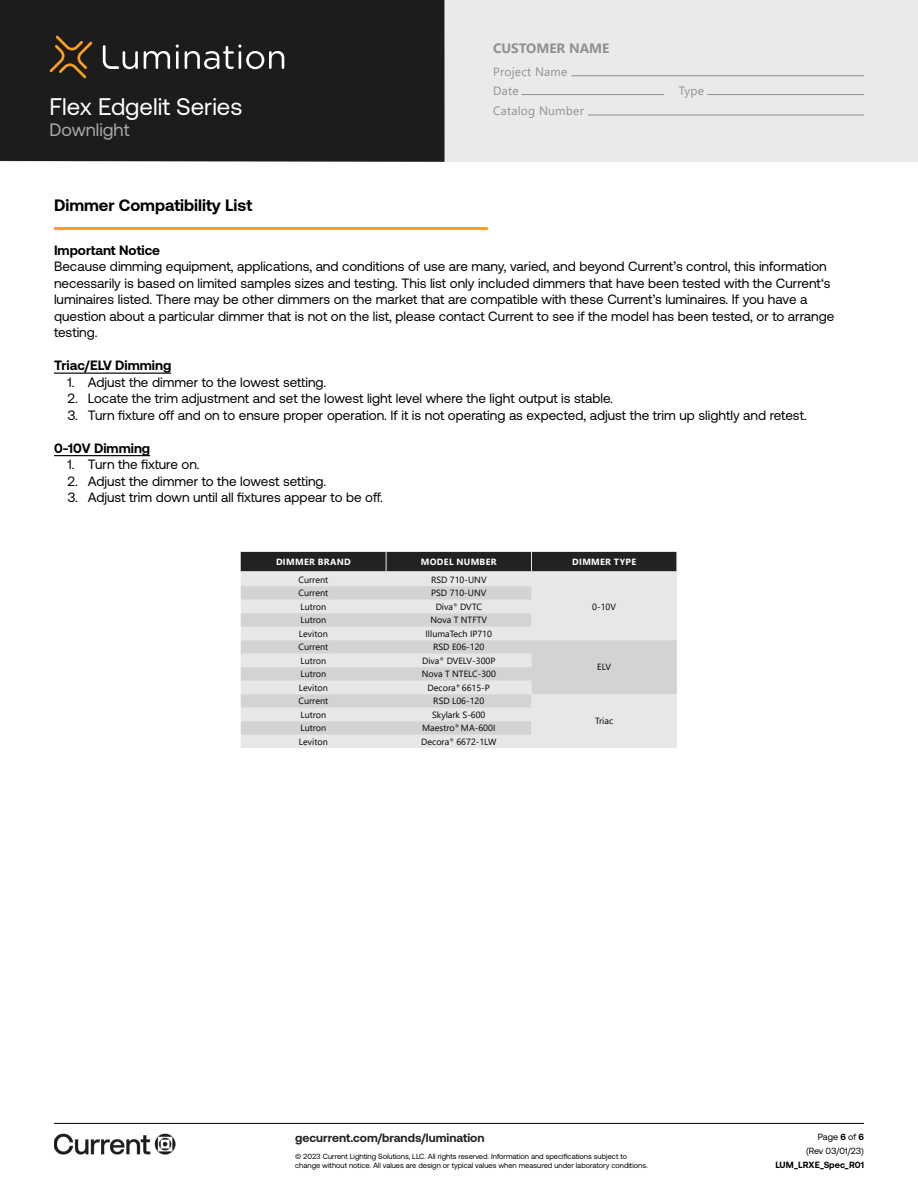
<style>
.page{position:relative;width:918px;height:1188px;background:#fff}
.page>*{position:absolute;margin:0;border:0;box-sizing:border-box;transform-origin:0 0}
.t1{font:24px "Aeonik";color:#fff}
.t2{font:18px "Aeonik";color:#aaa}
.t3{font:700 16.5px "Aeonik";color:#000}
.t4{font:13.5px/16.5px "Aeonik";color:#000}
.t5{font:700 13.5px "Aeonik";color:#000}
.t6{font:700 13.5px "Segoe UI";color:#909191}
.t7{font:12px/19.5px "Segoe UI";letter-spacing:.02em;color:#909191}
.t8{font:700 12px "Aeonik";color:#202322}
.t9{font:9px "Segoe UI";color:#000}
.t10{font:700 9px "Segoe UI";letter-spacing:.035em;color:#fff}
.t11{font:9px/14.1px "Aeonik";letter-spacing:-.005em;color:#000;text-align:right}
.t12{font:700 9px "Aeonik";color:#000}
.t13{font:7.5px/9.8px "Aeonik";color:#000}
.s1{font-weight:700}
</style>
<div class="page">
<div style="left:0;top:0;width:918px;height:162px;background:#e9eae9"></div>
<div style="left:0;top:0;width:445px;height:162px;background:#1c1c1c"></div>
<hr style="left:571px;top:75px;width:293px;height:1px;background:#909191">
<hr style="left:522px;top:94px;width:142px;height:1px;background:#909191">
<hr style="left:707px;top:94px;width:157px;height:1px;background:#909191">
<hr style="left:588px;top:115px;width:276px;height:1px;background:#909191">
<hr style="left:54px;top:1123px;width:810px;height:1px;background:#000">
<img style="left:54px;top:1133px;width:122px;height:22px">
<svg style="left:144px;top:51px;width:26px;height:18px"></svg>
<hr style="left:176px;top:51px;width:3px;height:18px;background:#fff">
<svg style="left:176px;top:44px;width:3px;height:4px"></svg>
<svg style="left:185px;top:44px;width:99px;height:25px;background:#525252"></svg>
<svg style="left:103px;top:45px;width:35px;height:24px"></svg>
<svg style="left:50px;top:36px;width:42px;height:42px;background:#49361d"></svg>
<hr style="left:54px;top:227px;width:434px;height:3px;background:#ff9f19">
<hr style="left:54px;top:373px;width:117px;height:1px;background:#000">
<hr style="left:54px;top:455px;width:96px;height:1px;background:#000">
<div style="left:241px;top:573px;width:436px;height:175px;background:#e6e7e8"></div>
<svg style="left:241px;top:586px;width:436px;height:149px;background:#dcddde"></svg>
<div style="left:241px;top:552px;width:436px;height:19px;background:#212322"></div>
<hr style="left:241px;top:571px;width:145px;height:2px;background:#e9eae9">
<hr style="left:386px;top:571px;width:146px;height:2px;background:#e9eae9">
<hr style="left:532px;top:571px;width:145px;height:2px;background:#e9eae9">
<h1 class="t1" style="left:50px;top:93px;width:194px">Flex Edgelit Series</h1>
<h2 class="t2" style="left:50px;top:120px;width:81px">Downlight</h2>
<p class="t6" style="left:493px;top:36px;width:118px">CUSTOMER NAME</p>
<p class="t7" style="left:493px;top:61px;width:76px">Project Name<br>Date</p>
<p class="t7" style="left:493px;top:100px;width:92px">Catalog Number</p>
<p class="t7" style="left:679px;top:80px;width:27px">Type</p>
<p class="t3" style="left:54px;top:196px;width:199px">Dimmer Compatibility List</p>
<p class="t5" style="left:54px;top:242px;width:108px">Important Notice</p>
<p class="t4" style="left:54px;top:259px;width:782px">Because dimming equipment, applications, and conditions of use are many, varied, and beyond Current’s control, this information necessarily is based on limited samples sizes and testing. This list only included dimmers that have been tested with the Current‘s luminaires listed. There may be other dimmers on the market that are compatible with these Current’s luminaires. If you have a question about a particular dimmer that is not on the list, please contact Current to see if the model has been tested, or to arrange testing.</p>
<p class="t5" style="left:54px;top:358px;width:119px">Triac/ELV Dimming</p>
<p class="t4" style="left:68px;top:374px;width:260px">1. Adjust the dimmer to the lowest setting.</p>
<p class="t4" style="left:68px;top:390px;width:547px">2. Locate the trim adjustment and set the lowest light level where the light output is stable.</p>
<p class="t4" style="left:68px;top:407px;width:741px">3. Turn fixture off and on to ensure proper operation. If it is not operating as expected, adjust the trim up slightly and retest.</p>
<p class="t5" style="left:54px;top:440px;width:98px">0-10V Dimming</p>
<p class="t4" style="left:68px;top:456px;width:134px">1. Turn the fixture on.</p>
<p class="t4" style="left:68px;top:473px;width:260px">2. Adjust the dimmer to the lowest setting.</p>
<p class="t4" style="left:68px;top:489px;width:317px">3. Adjust trim down until all fixtures appear to be off.</p>
<p class="t10" style="left:276px;top:554px;width:76px">DIMMER BRAND</p>
<p class="t10" style="left:421px;top:554px;width:77px">MODEL NUMBER</p>
<p class="t10" style="left:572px;top:554px;width:65px">DIMMER TYPE</p>
<p class="t9" style="left:299px;top:571px;width:31px">Current</p>
<p class="t9" style="left:431px;top:571px;width:57px">RSD 710-UNV</p>
<p class="t9" style="left:592px;top:598px;width:25px">0-10V</p>
<p class="t9" style="left:299px;top:585px;width:31px">Current</p>
<p class="t9" style="left:431px;top:585px;width:57px">PSD 710-UNV</p>
<p class="t9" style="left:300px;top:598px;width:27px">Lutron</p>
<p class="t9" style="left:436px;top:598px;width:48px">Diva<sup>®</sup> DVTC</p>
<p class="t9" style="left:300px;top:612px;width:27px">Lutron</p>
<p class="t9" style="left:430px;top:612px;width:58px">Nova T NTFTV</p>
<p class="t9" style="left:299px;top:625px;width:30px">Leviton</p>
<p class="t9" style="left:426px;top:625px;width:68px">IllumaTech IP710</p>
<p class="t9" style="left:299px;top:639px;width:31px">Current</p>
<p class="t9" style="left:433px;top:639px;width:53px">RSD E06-120</p>
<p class="t9" style="left:300px;top:652px;width:27px">Lutron</p>
<p class="t9" style="left:422px;top:652px;width:75px">Diva<sup>®</sup> DVELV-300P</p>
<p class="t9" style="left:300px;top:666px;width:27px">Lutron</p>
<p class="t9" style="left:422px;top:666px;width:76px">Nova T NTELC-300</p>
<p class="t9" style="left:299px;top:679px;width:30px">Leviton</p>
<p class="t9" style="left:428px;top:679px;width:64px">Decora<sup>®</sup> 6615-P</p>
<p class="t9" style="left:299px;top:693px;width:31px">Current</p>
<p class="t9" style="left:433px;top:693px;width:53px">RSD L06-120</p>
<p class="t9" style="left:300px;top:706px;width:27px">Lutron</p>
<p class="t9" style="left:432px;top:706px;width:55px">Skylark S-600</p>
<p class="t9" style="left:300px;top:720px;width:27px">Lutron</p>
<p class="t9" style="left:422px;top:720px;width:75px">Maestro<sup>®</sup> MA-600I</p>
<p class="t9" style="left:299px;top:733px;width:30px">Leviton</p>
<p class="t9" style="left:421px;top:733px;width:77px">Decora<sup>®</sup> 6672-1LW</p>
<p class="t9" style="left:597px;top:659px;width:15px">ELV</p>
<p class="t9" style="left:595px;top:713px;width:19px">Triac</p>
<p class="t8" style="left:295px;top:1131px;width:191px">gecurrent.com/brands/lumination</p>
<p class="t13" style="left:295px;top:1151px;width:354px">© 2023 Current Lighting Solutions, LLC. All rights reserved. Information and specifications subject to change without notice. All values are design or typical values when measured under laboratory conditions.</p>
<p class="t11" style="left:806px;top:1130px;width:59px">Page <span class="s1">6</span> of <span class="s1">6 </span>(Rev 03/01/23)</p>
<p class="t12" style="left:775px;top:1160px;width:90px">LUM_LRXE_Spec_R01</p>
</div>
